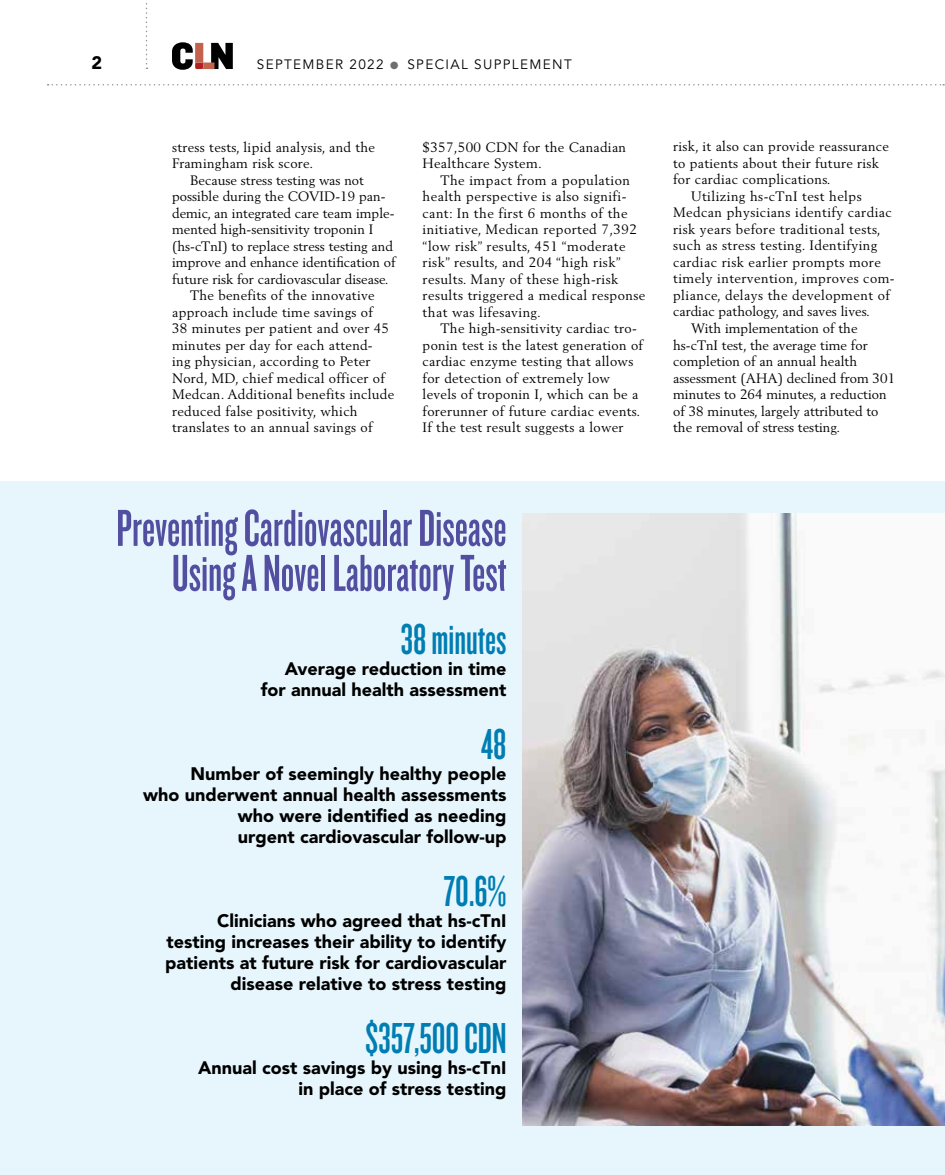
<style>
.page{position:relative;width:945px;height:1175px;background:#fff}
.page>*{position:absolute;margin:0;border:0;box-sizing:border-box;transform-origin:0 0}
.t1{font:54px/45px "Knockout HTF47 Bantamweight";color:#524fa1;text-align:right}
.t2{font:45px "Knockout HTF47 Bantamweight";color:#007db2}
.t3{font:900 18px/21px "Avenir LT Std";color:#000;text-align:right}
.t4{font:13.5px/16.5px "Berling LT Std";letter-spacing:.025em;color:#000}
.t5{font:13.5px "Berling LT Std";letter-spacing:.005em;color:#000}
.t6{font:13.5px "Avenir LT Std";letter-spacing:.1em;color:#000}
.s1{color:#6d6e71}
</style>
<div class="page">
<svg style="left:172px;top:42px;width:61px;height:28px"></svg>
<svg style="left:146px;top:3px;width:2px;height:66px"></svg>
<svg style="left:48px;top:84px;width:896px;height:2px"></svg>
<div style="left:0;top:482px;width:945px;height:692px;background:#e7f6fd"></div>
<img style="left:522px;top:513px;width:423px;height:612px">
<h3 class="t3" style="left:91px;top:52px;width:12px">2</h3>
<p class="t6" style="left:257px;top:57px;width:316px">SEPTEMBER 2022 <span class="s1">●</span> SPECIAL SUPPLEMENT</p>
<p class="t4" style="left:172px;top:138px;width:204px">stress tests, lipid analysis, and the<br>Framingham risk score.</p>
<p class="t5" style="left:190px;top:172px;width:175px">Because stress testing was not</p>
<p class="t5" style="left:172px;top:188px;width:215px">possible during the COVID-19 pan-</p>
<p class="t5" style="left:172px;top:205px;width:224px">demic, an integrated care team imple-</p>
<p class="t5" style="left:172px;top:221px;width:203px">mented high-sensitivity troponin I</p>
<p class="t5" style="left:172px;top:238px;width:222px">(hs-cTnI) to replace stress testing and</p>
<p class="t5" style="left:172px;top:254px;width:225px">improve and enhance identification of</p>
<p class="t5" style="left:172px;top:271px;width:218px">future risk for cardiovascular disease.</p>
<p class="t4" style="left:190px;top:287px;width:186px">The benefits of the innovative</p>
<p class="t4" style="left:172px;top:303px;width:202px">approach include time savings of</p>
<p class="t4" style="left:172px;top:320px;width:219px">38 minutes per patient and over 45</p>
<p class="t4" style="left:172px;top:336px;width:202px">minutes per day for each attend-</p>
<p class="t4" style="left:172px;top:353px;width:200px">ing physician, according to Peter</p>
<p class="t4" style="left:172px;top:369px;width:214px">Nord, MD, chief medical officer of</p>
<p class="t4" style="left:172px;top:386px;width:224px">Medcan. Additional benefits include</p>
<p class="t4" style="left:172px;top:402px;width:187px">reduced false positivity, which</p>
<p class="t4" style="left:172px;top:419px;width:202px">translates to an annual savings of</p>
<p class="t4" style="left:423px;top:138px;width:205px">$357,500 CDN for the Canadian<br>Healthcare System.</p>
<p class="t4" style="left:423px;top:171px;width:224px;text-indent:18px">The impact from a population health perspective is also signifi&shy;cant: In the first 6 months of the initiative, Medican reported 7,392 “low risk” results, 451 “moderate risk” results, and 204 “high risk” results. Many of these high-risk results triggered a medical response that was lifesaving.</p>
<p class="t4" style="left:423px;top:320px;width:222px;text-indent:18px">The high-sensitivity cardiac tro&shy;ponin test is the latest generation of cardiac enzyme testing that allows for detection of extremely low levels of troponin I, which can be a forerunner of future cardiac events.<br>If the test result suggests a lower</p>
<p class="t4" style="left:673px;top:138px;width:217px">risk, it also can provide reassurance</p>
<p class="t4" style="left:673px;top:155px;width:207px">to patients about their future risk</p>
<p class="t4" style="left:673px;top:171px;width:159px">for cardiac complications.</p>
<p class="t4" style="left:691px;top:188px;width:172px">Utilizing hs-cTnI test helps</p>
<p class="t4" style="left:673px;top:204px;width:220px">Medcan physicians identify cardiac</p>
<p class="t4" style="left:673px;top:221px;width:209px">risk years before traditional tests,</p>
<p class="t4" style="left:673px;top:237px;width:206px">such as stress testing. Identifying</p>
<p class="t4" style="left:673px;top:254px;width:209px">cardiac risk earlier prompts more</p>
<p class="t4" style="left:673px;top:270px;width:223px">timely intervention, improves com-</p>
<p class="t4" style="left:673px;top:287px;width:218px">pliance, delays the development of</p>
<p class="t5" style="left:673px;top:303px;width:198px">cardiac pathology, and saves lives.</p>
<p class="t5" style="left:691px;top:320px;width:168px">With implementation of the</p>
<p class="t5" style="left:673px;top:336px;width:196px">hs-cTnI test, the average time for</p>
<p class="t5" style="left:673px;top:353px;width:185px">completion of an annual health</p>
<p class="t5" style="left:673px;top:369px;width:224px">assessment (AHA) declined from 301</p>
<p class="t5" style="left:673px;top:386px;width:215px">minutes to 264 minutes, a reduction</p>
<p class="t5" style="left:673px;top:402px;width:207px">of 38 minutes, largely attributed to</p>
<p class="t5" style="left:673px;top:419px;width:169px">the removal of stress testing.</p>
<h1 class="t1" style="left:116px;top:506px;width:392px">Preventing Cardiovascular Disease<br>Using A Novel Laboratory Test</h1>
<h2 class="t2" style="left:401px;top:616px;width:107px">38 minutes</h2>
<h3 class="t3" style="left:261px;top:658px;width:247px">Average reduction in time for annual health assessment</h3>
<h2 class="t2" style="left:481px;top:721px;width:27px">48</h2>
<h3 class="t3" style="left:143px;top:763px;width:365px">Number of seemingly healthy people<br>who underwent annual health assessments who were identified as needing<br>urgent cardiovascular follow-up</h3>
<h2 class="t2" style="left:444px;top:868px;width:64px">70.6%</h2>
<h3 class="t3" style="left:165px;top:910px;width:343px">Clinicians who agreed that hs-cTnI testing increases their ability to identify patients at future risk for cardiovascular disease relative to stress testing</h3>
<h2 class="t2" style="left:365px;top:1015px;width:143px">$357,500 CDN</h2>
<h3 class="t3" style="left:198px;top:1057px;width:310px">Annual cost savings by using hs-cTnI in place of stress testing</h3>
</div>
